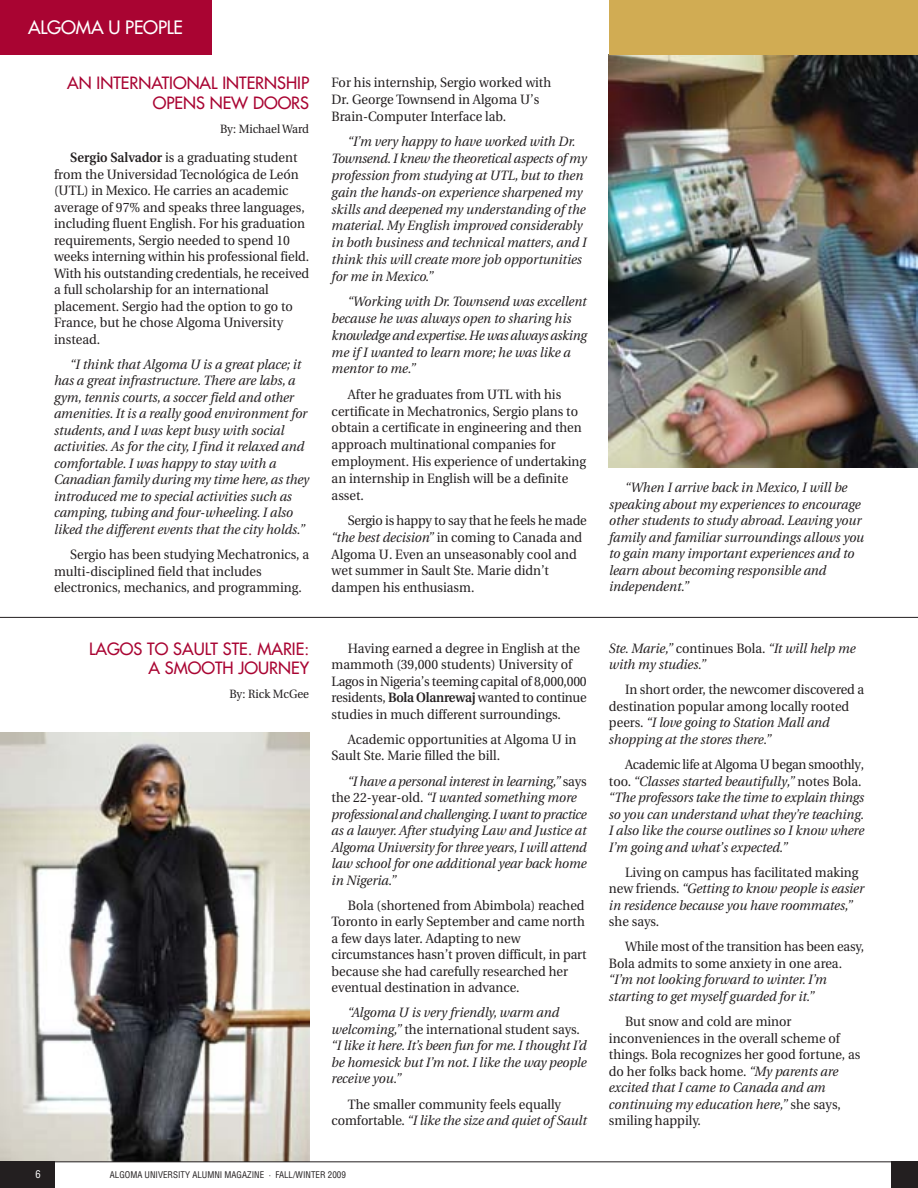
<style>
.page{position:relative;width:918px;height:1188px;background:#fff}
.page>*{position:absolute;margin:0;border:0;box-sizing:border-box;transform-origin:0 0}
.t1{font:18px "Futura";letter-spacing:-.01em;color:#fff}
.t2{font:16.5px/19.5px "Futura";color:#a90432;text-align:right}
.t3{font:italic 13.5px/16.5px "Utopia";color:#231f20;scale:.95 1}
.t4{font:13.5px/16.5px "Utopia";color:#231f20;scale:.95 1}
.t5{font:12px "Utopia";color:#231f20;scale:.95 1}
.t6{font:condensed 10.5px "Helvetica";color:#fff}
.t7{font:condensed 9px "Helvetica";color:#231f20}
.s1{font-weight:600}
.s2{font-style:italic}
.s3{font-style:normal}
</style>
<div class="page">
<img style="left:0;top:733px;width:309px;height:428px">
<div style="left:0;top:1162px;width:54px;height:26px;background:#231f20"></div>
<hr style="left:0;top:1161px;width:918px;height:1px;background:#231f20">
<div style="left:891px;top:1162px;width:27px;height:26px;background:#231f20"></div>
<div style="left:0;top:0;width:211px;height:55px;background:#a90432"></div>
<img style="left:609px;top:55px;width:309px;height:412px">
<hr style="left:0;top:617px;width:918px;height:1px;background:#231f20">
<div style="left:609px;top:0;width:309px;height:55px;background:#d1ac53"></div>
<h1 class="t1" style="left:28px;top:19px;width:156px">ALGOMA U PEOPLE</h1>
<p class="t2" style="left:67px;top:75px;width:243px">AN INTERNATIONAL INTERNSHIP<br>OPENS NEW DOORS</p>
<p class="t5" style="left:220px;top:124px;width:95px">By: Michael Ward</p>
<p class="t4" style="left:54px;top:151px;width:270px;text-indent:16px"><span class="s1">Sergio Salvador</span> is a graduating student from the Universidad Tecnológica de León (UTL) in Mexico. He carries an academic average of 97% and speaks three languages, including fluent English. For his graduation requirements, Sergio needed to spend 10 weeks interning within his professional field.<br>With his outstanding credentials, he received a full scholarship for an international placement. Sergio had the option to go to France, but he chose Algoma University instead.</p>
<p class="t3" style="left:54px;top:357px;width:270px;text-indent:16px">“I think that Algoma U is a great place; it has a great infrastructure. There are labs, a gym, tennis courts, a soccer field and other amenities. It is a really good environment for students, and I was kept busy with social activities. As for the city, I find it relaxed and comfortable. I was happy to stay with a Canadian family during my time here, as they introduced me to special activities such as camping, tubing and four-wheeling. I also liked the different events that the city holds.”</p>
<p class="t4" style="left:54px;top:547px;width:270px;text-indent:16px">Sergio has been studying Mechatronics, a multi-disciplined field that includes electronics, mechanics, and programming.</p>
<p class="t2" style="left:89px;top:640px;width:222px">LAGOS TO SAULT STE. MARIE:<br>A SMOOTH JOURNEY</p>
<p class="t5" style="left:229px;top:689px;width:85px">By: Rick McGee</p>
<p class="t4" style="left:332px;top:76px;width:233px">For his internship, Sergio worked with<br>Dr. George Townsend in Algoma U’s<br>Brain-Computer Interface lab.</p>
<p class="t3" style="left:332px;top:135px;width:270px;text-indent:16px">“I’m very happy to have worked with Dr.<br>Townsend. I knew the theoretical aspects of my profession from studying at UTL, but to then gain the hands-on experience sharpened my skills and deepened my understanding of the material. My English improved considerably in both business and technical matters, and I think this will create more job opportunities for me in Mexico.”</p>
<p class="t3" style="left:332px;top:294px;width:270px;text-indent:16px">“Working with Dr. Townsend was excellent because he was always open to sharing his knowledge and expertise. He was always asking me if I wanted to learn more; he was like a mentor to me.”</p>
<p class="t4" style="left:332px;top:387px;width:270px;text-indent:16px">After he graduates from UTL with his certificate in Mechatronics, Sergio plans to obtain a certificate in engineering and then approach multinational companies for employment. His experience of undertaking an internship in English will be a definite asset.</p>
<p class="t4" style="left:332px;top:513px;width:270px;text-indent:16px">Sergio is happy to say that he feels he made <span class="s2">“the best decision”</span> in coming to Canada and Algoma U. Even an unseasonably cool and wet summer in Sault Ste. Marie didn’t dampen his enthusiasm.</p>
<p class="t4" style="left:332px;top:641px;width:270px;text-indent:16px">Having earned a degree in English at the mammoth (39,000 students) University of Lagos in Nigeria’s teeming capital of 8,000,000 residents, <span class="s1">Bola Olanrewaj</span> wanted to continue studies in much different surroundings.</p>
<p class="t4" style="left:332px;top:732px;width:259px;text-indent:16px">Academic opportunities at Algoma U in<br>Sault Ste. Marie filled the bill.</p>
<p class="t3" style="left:332px;top:774px;width:270px;text-indent:16px">“I have a personal interest in learning,” <span class="s3">says the 22-year-old.</span> “I wanted something more professional and challenging. I want to practice as a lawyer. After studying Law and Justice at Algoma University for three years, I will attend law school for one additional year back home in Nigeria.”</p>
<p class="t4" style="left:332px;top:898px;width:270px;text-indent:16px">Bola (shortened from Abimbola) reached Toronto in early September and came north a few days later. Adapting to new circumstances hasn’t proven difficult, in part because she had carefully researched her eventual destination in advance.</p>
<p class="t3" style="left:332px;top:1006px;width:270px;text-indent:16px">“Algoma U is very friendly, warm and welcoming,” <span class="s3">the international student says. </span>“I like it here. It’s been fun for me. I thought I’d be homesick but I’m not. I like the way people receive you.”</p>
<p class="t4" style="left:332px;top:1097px;width:270px;text-indent:16px">The smaller community feels equally comfortable. <span class="s2">“I like the size and quiet of Sault</span></p>
<p class="t6" style="left:36px;top:1170px;width:7px">6</p>
<p class="t7" style="left:110px;top:1171px;width:237px">ALGOMA UNIVERSITY ALUMNI MAGAZINE · FALL/WINTER 2009</p>
<p class="t3" style="left:609px;top:480px;width:270px;text-indent:16px">“When I arrive back in Mexico, I will be speaking about my experiences to encourage other students to study abroad. Leaving your family and familiar surroundings allows you to gain many important experiences and to learn about becoming responsible and independent.”</p>
<p class="t3" style="left:609px;top:641px;width:261px">Ste. Marie,” <span class="s3">continues Bola.</span> “It will help me with my studies.”</p>
<p class="t4" style="left:609px;top:683px;width:270px;text-indent:16px">In short order, the newcomer discovered a destination popular among locally rooted peers. <span class="s2">“I love going to Station Mall and shopping at the stores there.”</span></p>
<p class="t3" style="left:609px;top:757px;width:270px;text-indent:16px"><span class="s3">Academic life at Algoma U began smoothly, too.</span> “Classes started beautifully,” <span class="s3">notes Bola. </span>“The professors take the time to explain things so you can understand what they’re teaching.<br>I also like the course outlines so I know where I’m going and what’s expected.”</p>
<p class="t3" style="left:609px;top:865px;width:270px;text-indent:16px"><span class="s3">Living on campus has facilitated making new friends.</span> “Getting to know people is easier in residence because you have roommates,”</p>
<p class="t4" style="left:625px;top:910px;width:253px;line-height:25.2px;text-indent:-16px">she says.<br>While most of the transition has been easy,</p>
<p class="t4" style="left:609px;top:956px;width:247px">Bola admits to some anxiety in one area.</p>
<p class="t3" style="left:609px;top:973px;width:231px">“I’m not looking forward to winter. I’m starting to get myself guarded for it.”</p>
<p class="t4" style="left:609px;top:1014px;width:266px;text-indent:16px">But snow and cold are minor inconveniences in the overall scheme of things. Bola recognizes her good fortune, as do her folks back home. <span class="s2">“My parents are excited that I came to Canada and am continuing my education here,”</span> she says, smiling happily.</p>
</div>
